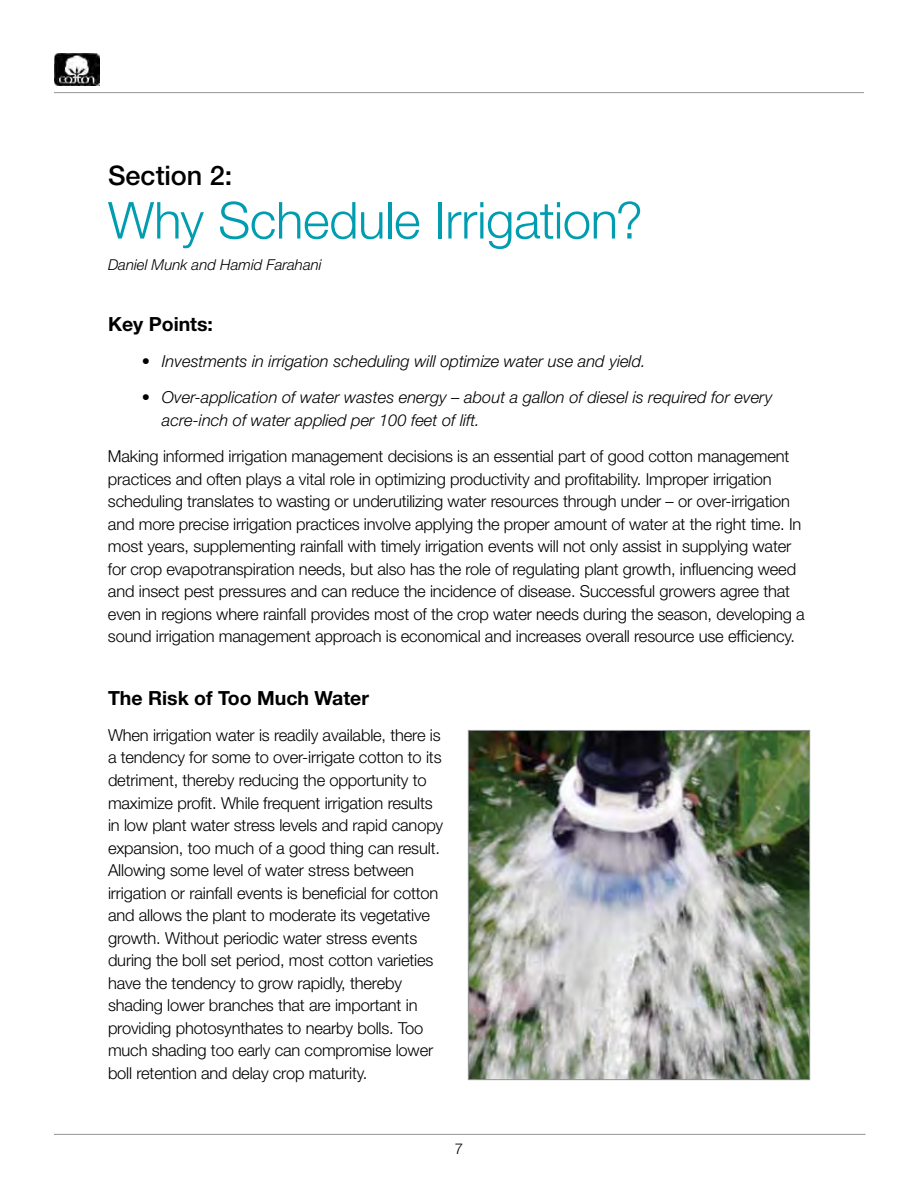
<style>
.page{position:relative;width:918px;height:1188px;background:#fff}
.page>*{position:absolute;margin:0;border:0;box-sizing:border-box;transform-origin:0 0}
.t1{font:300 51px "Helvetica Neue";letter-spacing:-.01em;color:#009db1}
.t2{font:500 27px "Helvetica Neue";color:#000}
.t3{font:700 19.5px "Helvetica Neue";color:#000}
.t4{font:300 16.5px/22.5px "Helvetica Neue";letter-spacing:-.01em;color:#000}
.t5{font:italic 300 16.5px/22.5px "Helvetica Neue";color:#000}
.t6{font:italic 300 15px "Helvetica Neue";color:#000}
.t7{font:300 15px "Helvetica Neue";color:#000}
</style>
<div class="page">
<img style="left:55px;top:54px;width:45px;height:32px">
<hr style="left:54px;top:92px;width:810px;height:1px;background:#939598">
<hr style="left:54px;top:1134px;width:812px;height:1px;background:#939598">
<img style="left:470px;top:732px;width:338px;height:346px">
<div style="left:468px;top:730px;width:342px;height:350px;border:1px solid #939598"></div>
<h2 class="t2" style="left:108px;top:159px;width:126px">Section 2:</h2>
<h1 class="t1" style="left:108px;top:189px;width:536px">Why Schedule Irrigation?</h1>
<p class="t6" style="left:108px;top:256px;width:215px">Daniel Munk and Hamid Farahani</p>
<p class="t3" style="left:108px;top:312px;width:107px">Key Points:</p>
<p class="t5" style="left:142px;top:350px;width:505px">• Investments in irrigation scheduling will optimize water use and yield.</p>
<p class="t5" style="left:162px;top:386px;width:612px;text-indent:-20px">• Over-application of water wastes energy – about a gallon of diesel is required for every acre-inch of water applied per 100 feet of lift.</p>
<p class="t4" style="left:108px;top:445px;width:698px">Making informed irrigation management decisions is an essential part of good cotton management practices and often plays a vital role in optimizing productivity and profitability. Improper irrigation scheduling translates to wasting or underutilizing water resources through under – or over-irrigation and more precise irrigation practices involve applying the proper amount of water at the right time. In most years, supplementing rainfall with timely irrigation events will not only assist in supplying water for crop evapotranspiration needs, but also has the role of regulating plant growth, influencing weed and insect pest pressures and can reduce the incidence of disease. Successful growers agree that even in regions where rainfall provides most of the crop water needs during the season, developing a sound irrigation management approach is economical and increases overall resource use efficiency.</p>
<p class="t3" style="left:108px;top:686px;width:263px">The Risk of Too Much Water</p>
<p class="t4" style="left:108px;top:724px;width:337px">When irrigation water is readily available, there is a tendency for some to over-irrigate cotton to its detriment, thereby reducing the opportunity to maximize profit. While frequent irrigation results in low plant water stress levels and rapid canopy expansion, too much of a good thing can result.<br>Allowing some level of water stress between irrigation or rainfall events is beneficial for cotton and allows the plant to moderate its vegetative growth. Without periodic water stress events during the boll set period, most cotton varieties have the tendency to grow rapidly, thereby shading lower branches that are important in providing photosynthates to nearby bolls. Too much shading too early can compromise lower boll retention and delay crop maturity.</p>
<p class="t7" style="left:455px;top:1140px;width:10px">7</p>
</div>
